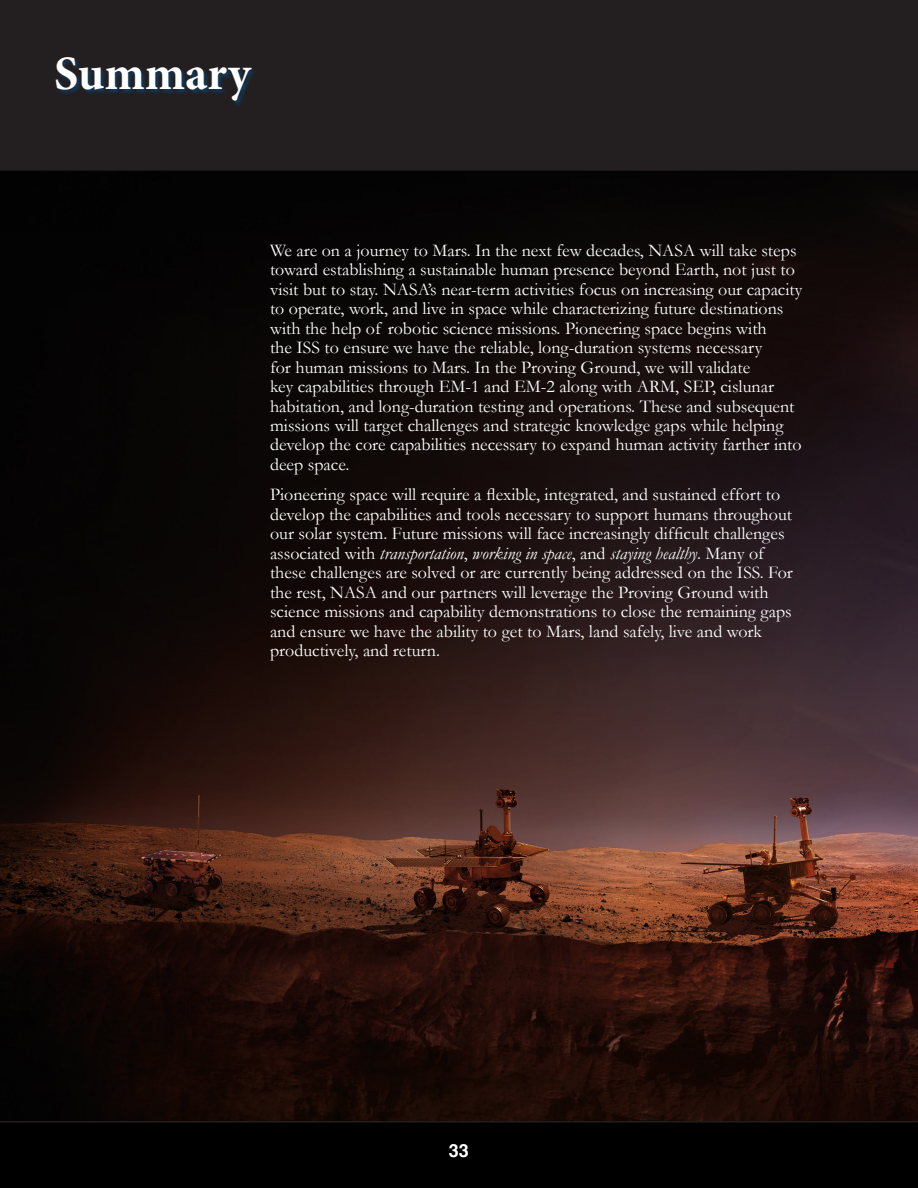
<style>
.page{position:relative;width:918px;height:1188px;background:#fff}
.page>*{position:absolute;margin:0;border:0;box-sizing:border-box;transform-origin:0 0}
.t1{font:700 48px "Minion Pro";color:#fff}
.t2{font:18px/19.5px "Garamond";color:#fff}
.t3{font:700 18px "Helvetica";color:#fff}
.s1{font-style:italic}
</style>
<div class="page">
<img style="left:0;top:171px;width:918px;height:950px">
<div style="left:0;top:0;width:918px;height:171px;background:#231f20"></div>
<div style="left:0;top:1121px;width:918px;height:67px;background:#000"></div>
<div style="left:56px;top:57px;width:201px;height:50px;background:#01508f;opacity:.55"></div>
<h1 class="t1" style="left:54px;top:40px;width:198px">Summary</h1>
<p class="t2" style="left:270px;top:240px;width:534px">We are on a journey to Mars. In the next few decades, NASA will take steps toward establishing a sustainable human presence beyond Earth, not just to visit but to stay. NASA’s near-term activities focus on increasing our capacity to operate, work, and live in space while characterizing future destinations with the help of robotic science missions. Pioneering space begins with<br>the ISS to ensure we have the reliable, long-duration systems necessary<br>for human missions to Mars. In the Proving Ground, we will validate<br>key capabilities through EM-1 and EM-2 along with ARM, SEP, cislunar habitation, and long-duration testing and operations. These and subsequent missions will target challenges and strategic knowledge gaps while helping develop the core capabilities necessary to expand human activity farther into deep space.</p>
<p class="t2" style="left:270px;top:485px;width:524px">Pioneering space will require a flexible, integrated, and sustained effort to develop the capabilities and tools necessary to support humans throughout our solar system. Future missions will face increasingly difficult challenges associated with <span class="s1">transportation</span>, <span class="s1">working in space</span>, and <span class="s1">staying healthy</span>. Many of these challenges are solved or are currently being addressed on the ISS. For the rest, NASA and our partners will leverage the Proving Ground with science missions and capability demonstrations to close the remaining gaps and ensure we have the ability to get to Mars, land safely, live and work productively, and return.</p>
<p class="t3" style="left:449px;top:1136px;width:22px">33</p>
</div>
